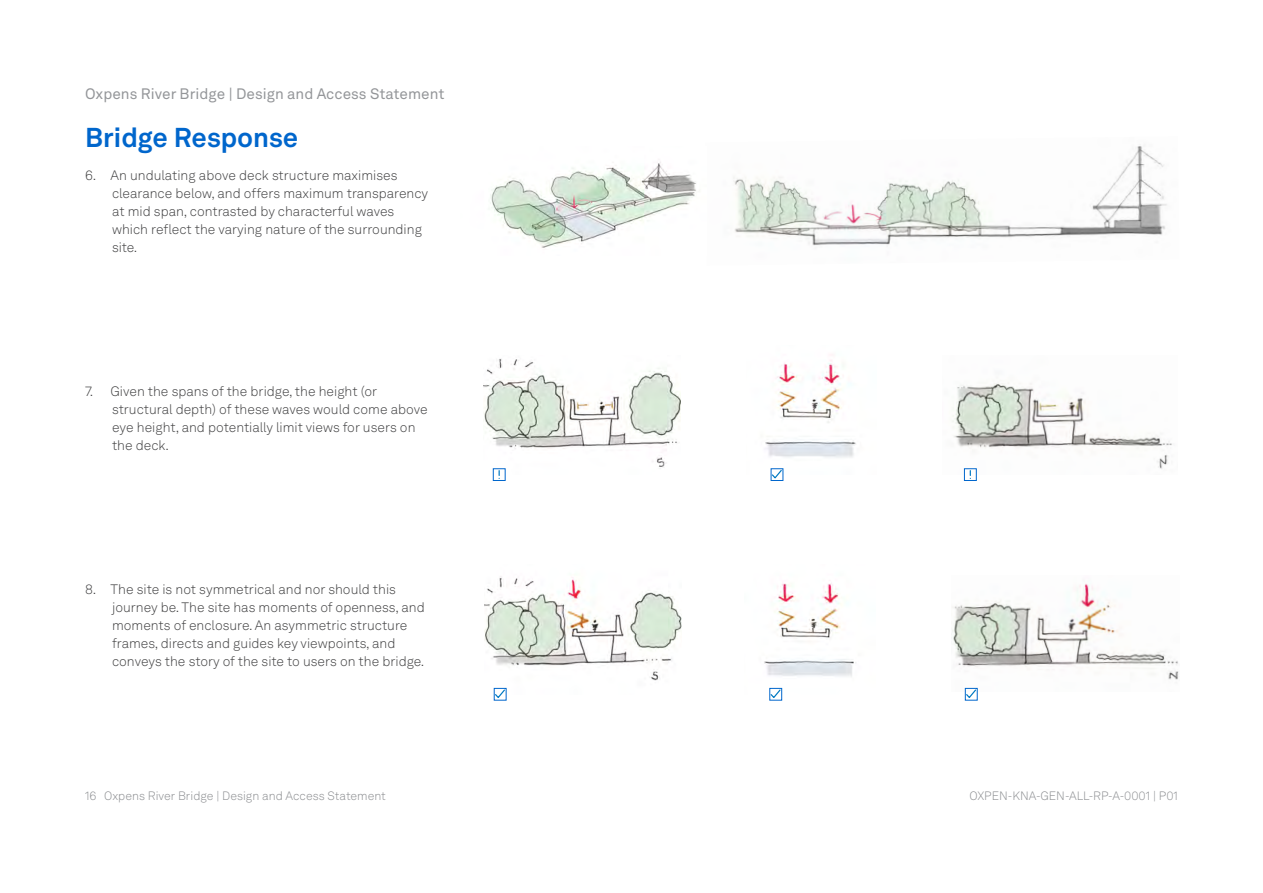
<style>
.page{position:relative;width:1263px;height:893px;background:#fff}
.page>*{position:absolute;margin:0;border:0;box-sizing:border-box;transform-origin:0 0}
.t1{font:700 27px "Akkurat LL";color:#06c}
.t2{font:15px "Akkurat LL";color:#949699}
.t3{font:300 13.5px/18px "Akkurat LL";color:#3e3e3f}
.t4{font:300 12px "Akkurat LL";color:#8a8c8f}
</style>
<div class="page">
<img style="left:733px;top:146px;width:434px;height:100px">
<img style="left:490px;top:161px;width:206px;height:87px">
<img style="left:952px;top:382px;width:220px;height:93px">
<img style="left:765px;top:360px;width:91px;height:115px">
<img style="left:484px;top:359px;width:196px;height:116px">
<div style="left:493px;top:469px;width:12px;height:11px;background:#fff"></div>
<svg style="left:498px;top:471px;width:2px;height:8px"></svg>
<div style="left:493px;top:469px;width:12px;height:12px;border:1px solid #06c"></div>
<svg style="left:773px;top:471px;width:8px;height:8px"></svg>
<div style="left:771px;top:469px;width:12px;height:12px;border:1px solid #06c"></div>
<svg style="left:964px;top:469px;width:12px;height:11px"></svg>
<div style="left:964px;top:469px;width:12px;height:12px;border:1px solid #06c"></div>
<img style="left:485px;top:576px;width:197px;height:118px">
<img style="left:764px;top:580px;width:92px;height:114px">
<img style="left:952px;top:583px;width:227px;height:108px">
<svg style="left:769px;top:688px;width:11px;height:11px"></svg>
<div style="left:770px;top:688px;width:12px;height:12px;border:1px solid #06c"></div>
<svg style="left:967px;top:690px;width:8px;height:8px"></svg>
<div style="left:965px;top:688px;width:12px;height:12px;border:1px solid #06c"></div>
<svg style="left:496px;top:690px;width:8px;height:8px"></svg>
<div style="left:494px;top:688px;width:12px;height:12px;border:1px solid #06c"></div>
<p class="t2" style="left:85px;top:83px;width:361px">Oxpens River Bridge | Design and Access Statement</p>
<h1 class="t1" style="left:85px;top:116px;width:215px">Bridge Response</h1>
<p class="t3" style="left:112px;top:166px;width:318px;text-indent:-27px">6. An undulating above deck structure maximises clearance below, and offers maximum transparency at mid span, contrasted by characterful waves which reflect the varying nature of the surrounding site.</p>
<p class="t3" style="left:112px;top:382px;width:317px;text-indent:-27px">7. Given the spans of the bridge, the height (or structural depth) of these waves would come above eye height, and potentially limit views for users on the deck.</p>
<p class="t3" style="left:112px;top:580px;width:314px;text-indent:-27px">8. The site is not symmetrical and nor should this journey be. The site has moments of openness, and moments of enclosure. An asymmetric structure frames, directs and guides key viewpoints, and conveys the story of the site to users on the bridge.</p>
<p class="t4" style="left:85px;top:787px;width:302px">16 Oxpens River Bridge | Design and Access Statement</p>
<p class="t4" style="left:969px;top:787px;width:210px">OXPEN-KNA-GEN-ALL-RP-A-0001 | P01</p>
</div>
